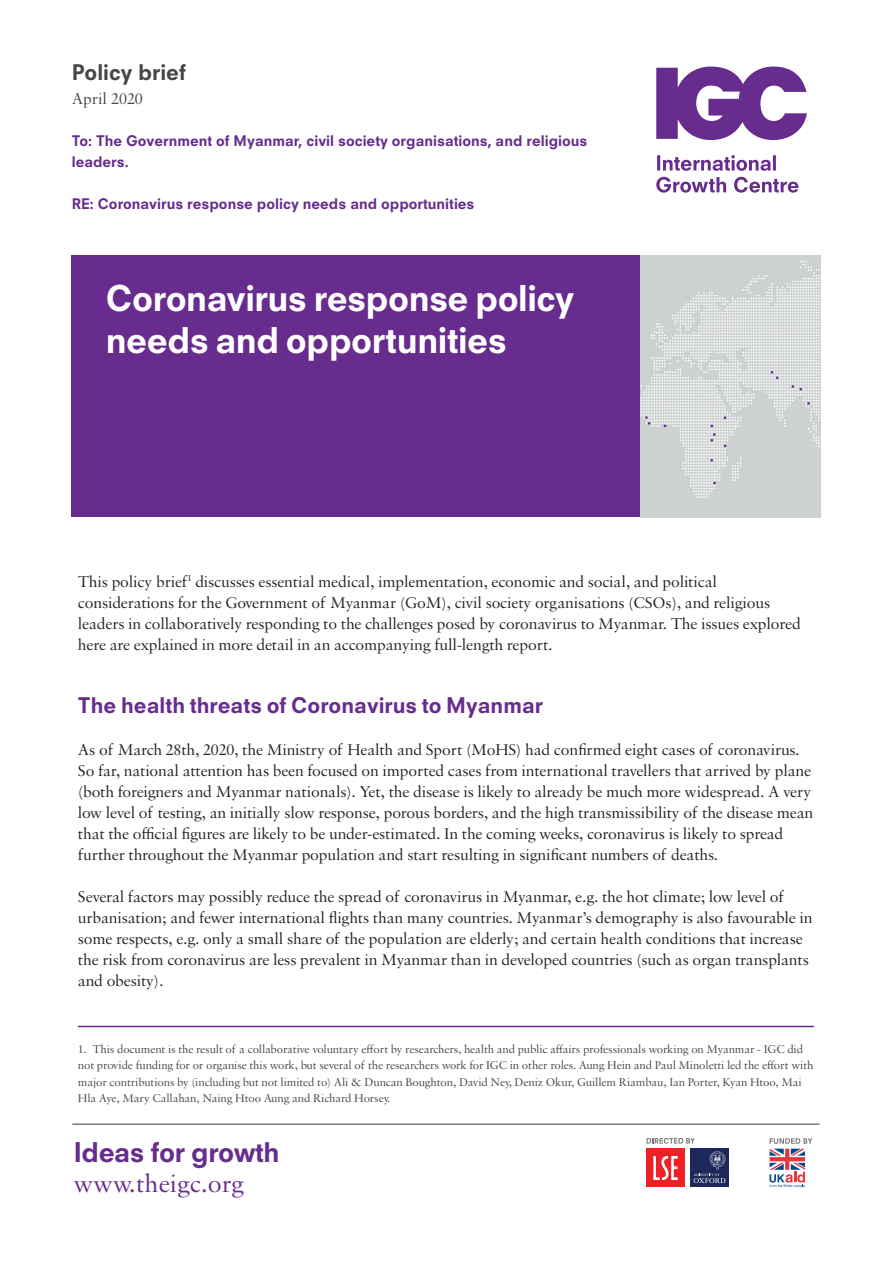
<style>
.page{position:relative;width:893px;height:1263px;background:#fff}
.page>*{position:absolute;margin:0;border:0;box-sizing:border-box;transform-origin:0 0}
.Cover_Title{font:800 34.5px/42px "Neuzeit SLT Std";letter-spacing:-.015em;color:#fff}
.t1{font:800 26.4px "Neuzeit SLT Std";letter-spacing:-.02em;color:#672c8e}
.Date___Code{font:26.4px "Sabon MT Std";color:#672c8e}
.Chapter_head{font:800 21px "Neuzeit SLT Std";color:#672c8e}
.t2{font:800 21px "Neuzeit SLT Std";color:#454647}
.Date___Code-2{font:16.65px "Sabon MT Std";color:#454647}
.Body{font:16.5px/21px "Sabon MT Std";letter-spacing:-.01em;color:#231f20}
.Authors{font:800 14.25px/21px "Neuzeit SLT Std";color:#672c8e}
.Footnote_first{font:12px/16.5px "Sabon MT Std";letter-spacing:-.01em;color:#454647}
</style>
<div class="page">
<svg style="left:646px;top:1138px;width:49px;height:6px"></svg>
<div style="left:646px;top:1148px;width:39px;height:39px;background:#ee2025"></div>
<svg style="left:653px;top:1156px;width:25px;height:24px"></svg>
<div style="left:690px;top:1148px;width:39px;height:39px;background:#1e275a"></div>
<svg style="left:694px;top:1151px;width:31px;height:32px"></svg>
<svg style="left:769px;top:1138px;width:43px;height:50px"></svg>
<div style="left:72px;top:255px;width:570px;height:262px;background:#672c8e"></div>
<svg style="left:656px;top:67px;width:151px;height:73px"></svg>
<svg style="left:656px;top:177px;width:142px;height:16px"></svg>
<svg style="left:657px;top:155px;width:119px;height:16px"></svg>
<hr style="left:72px;top:1124px;width:748px;height:1px;background:#3c3c3d">
<div style="left:641px;top:255px;width:180px;height:262px;background:#cdd1d0"></div>
<hr style="left:78px;top:1026px;width:736px;height:1px;background:#672c8e">
<svg style="left:640px;top:255px;width:180px;height:246px"></svg>
<p class="t2" style="left:72px;top:59px;width:116px">Policy brief</p>
<p class="Date___Code-2" style="left:72px;top:88px;width:73px">April 2020</p>
<p class="Authors" style="left:72px;top:130px;width:517px">To: The Government of Myanmar, civil society organisations, and religious leaders.</p>
<p class="Authors" style="left:72px;top:193px;width:404px">RE: Coronavirus response policy needs and opportunities</p>
<p class="Cover_Title" style="left:106px;top:277px;width:470px">Coronavirus response policy needs and opportunities</p>
<p class="Body" style="left:78px;top:571px;width:724px">This policy brief<sup>1</sup> discusses essential medical, implementation, economic and social, and political considerations for the Government of Myanmar (GoM), civil society organisations (CSOs), and religious leaders in collaboratively responding to the challenges posed by coronavirus to Myanmar. The issues explored here are explained in more detail in an accompanying full-length report.</p>
<p class="Chapter_head" style="left:78px;top:692px;width:467px">The health threats of Coronavirus to Myanmar</p>
<p class="Body" style="left:78px;top:739px;width:737px">As of March 28th, 2020, the Ministry of Health and Sport (MoHS) had confirmed eight cases of coronavirus.<br>So far, national attention has been focused on imported cases from international travellers that arrived by plane (both foreigners and Myanmar nationals). Yet, the disease is likely to already be much more widespread. A very low level of testing, an initially slow response, porous borders, and the high transmissibility of the disease mean that the official figures are likely to be under-estimated. In the coming weeks, coronavirus is likely to spread further throughout the Myanmar population and start resulting in significant numbers of deaths.</p>
<p class="Body" style="left:78px;top:886px;width:736px">Several factors may possibly reduce the spread of coronavirus in Myanmar, e.g. the hot climate; low level of urbanisation; and fewer international flights than many countries. Myanmar’s demography is also favourable in some respects, e.g. only a small share of the population are elderly; and certain health conditions that increase the risk from coronavirus are less prevalent in Myanmar than in developed countries (such as organ transplants and obesity).</p>
<p class="Footnote_first" style="left:78px;top:1040px;width:737px">1. This document is the result of a collaborative voluntary effort by researchers, health and public affairs professionals working on Myanmar - IGC did not provide funding for or organise this work, but several of the researchers work for IGC in other roles. Aung Hein and Paul Minoletti led the effort with major contributions by (including but not limited to) Ali &amp; Duncan Boughton, David Ney, Deniz Okur, Guillem Riambau, Ian Porter, Kyan Htoo, Mai Hla Aye, Mary Callahan, Naing Htoo Aung and Richard Horsey.</p>
<p class="t1" style="left:73px;top:1136px;width:208px">Ideas for growth</p>
<p class="Date___Code" style="left:73px;top:1167px;width:172px">www.theigc.org</p>
</div>
